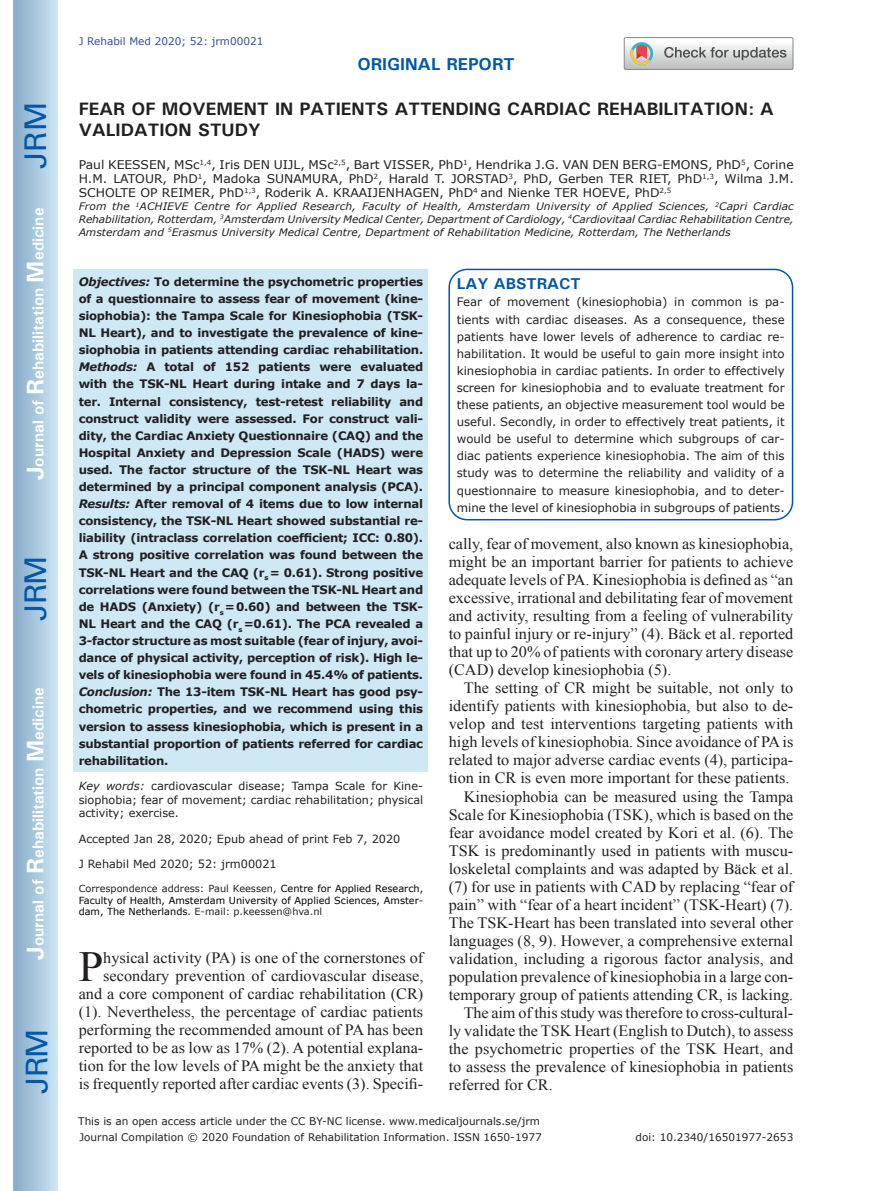
<style>
.page{position:relative;width:872px;height:1191px;background:#fff}
.page>*{position:absolute;margin:0;border:0;box-sizing:border-box;transform-origin:0 0}
.t1{font:42.9px "Times New Roman";color:#231f20}
.t2{font:30px "Univers";letter-spacing:-.03em;color:#0157a8}
.t3{font:700 18px/21.6px "Univers";color:#231f20}
.t4{font:700 17.25px "Univers";color:#0157a8}
.t5{font:15.75px/18px "Times New Roman";color:#231f20;text-align:right}
.t6{font:700 15.75px "Univers";color:#fff}
.t7{font:700 15.75px "Univers";color:#0157a8}
.t8{font:12px/14.4px "Verdana";color:#231f20;text-align:justify}
.t9{font:700 11.7px/17.1px "Verdana";letter-spacing:-.02em;color:#231f20;text-align:justify}
.t10{font:11.7px/17.1px "Verdana";color:#231f20;text-align:justify}
.t11{font:11.25px/13.5px "Verdana";color:#231f20;text-align:justify}
.t12{font:10.5px "Verdana";color:#231f20}
.t13{font:10.5px "Verdana";color:#324f95}
.t14{font:italic 10.35px/12.8px "Verdana";color:#231f20;text-align:justify}
.t15{font:9.75px/11.7px "Verdana";color:#000001;text-align:justify}
.s1{font-size:24px}
.s2{font-style:italic}
.s3{color:#231f20}
</style>
<div class="page">
<div style="left:14px;top:0;width:43px;height:1191px;background:linear-gradient(to right,#88acca,#cbe5f2)"></div>
<div style="left:624px;top:37px;width:169px;height:33px;border:1px solid #888688;border-radius:2px"></div>
<svg style="left:624px;top:38px;width:169px;height:32px"></svg>
<div style="left:74px;top:269px;width:354px;height:502px;background:#cee8f4"></div>
<div style="left:448px;top:269px;width:345px;height:251px;border:2px solid #0157a8;border-radius:18px"></div>
<h2 class="t2" style="left:18px;top:169px;width:68px;rotate:-90deg">JRM</h2>
<p class="t6" style="left:28px;top:480px;width:274px;rotate:-90deg"><span class="s1">J</span>ournal of <span class="s1">R</span>ehabilitation <span class="s1">M</span>edicine</p>
<h2 class="t2" style="left:18px;top:620px;width:67px;rotate:-90deg">JRM</h2>
<p class="t6" style="left:28px;top:959px;width:274px;rotate:-90deg"><span class="s1">J</span>ournal of <span class="s1">R</span>ehabilitation <span class="s1">M</span>edicine</p>
<h2 class="t2" style="left:19px;top:1093px;width:67px;rotate:-90deg">JRM</h2>
<p class="t13" style="left:79px;top:35px;width:186px">J Rehabil Med 2020; 52: jrm00021</p>
<p class="t4" style="left:357px;top:53px;width:159px">ORIGINAL REPORT</p>
<p class="t3" style="left:79px;top:97px;width:697px">FEAR OF MOVEMENT IN PATIENTS ATTENDING CARDIAC REHABILITATION: A<br>VALIDATION STUDY</p>
<p class="t8" style="left:79px;top:157px;width:716px">Paul KEESSEN, MSc<sup>1,4</sup>, Iris DEN UIJL, MSc<sup>2,5</sup>, Bart VISSER, PhD<sup>1</sup>, Hendrika J.G. VAN DEN BERG-EMONS, PhD<sup>5</sup>, Corine H.M. LATOUR, PhD<sup>1</sup>, Madoka SUNAMURA, PhD<sup>2</sup>, Harald T. JORSTAD<sup>3</sup>, PhD, Gerben TER RIET, PhD<sup>1,3</sup>, Wilma J.M.<br>SCHOLTE OP REIMER, PhD<sup>1,3</sup>, Roderik A. KRAAIJENHAGEN, PhD<sup>4</sup> and Nienke TER HOEVE, PhD<sup>2,5</sup></p>
<p class="t14" style="left:79px;top:200px;width:716px">From the <sup>1</sup>ACHIEVE Centre for Applied Research, Faculty of Health, Amsterdam University of Applied Sciences, <sup>2</sup>Capri Cardiac Rehabilitation, Rotterdam, <sup>3</sup>Amsterdam University Medical Center, Department of Cardiology, <sup>4</sup>Cardiovitaal Cardiac Rehabilitation Centre, Amsterdam and <sup>5</sup>Erasmus University Medical Centre, Department of Rehabilitation Medicine, Rotterdam, The Netherlands</p>
<p class="t9" style="left:79px;top:273px;width:346px"><span class="s2">Objectives:</span> To determine the psychometric properties of a questionnaire to assess fear of movement (kine&shy;siophobia): the Tampa Scale for Kinesiophobia (TSK-NL Heart), and to investigate the prevalence of kine&shy;siophobia in patients attending cardiac rehabilitation.<br><span class="s2">Methods:</span> A total of 152 patients were evaluated with the TSK-NL Heart during intake and 7 days la&shy;ter. Internal consistency, test-retest reliability and construct validity were assessed. For construct vali&shy;dity, the Cardiac Anxiety Questionnaire (CAQ) and the Hospital Anxiety and Depression Scale (HADS) were used. The factor structure of the TSK-NL Heart was determined by a principal component analysis (PCA).<br><span class="s2">Results:</span> After removal of 4 items due to low internal consistency, the TSK-NL Heart showed substantial re&shy;liability (intraclass correlation coefficient; ICC: 0.80).<br>A strong positive correlation was found between the TSK-NL Heart and the CAQ (r<sub>s</sub> = 0.61). Strong positive correlations were found between the TSK-NL Heart and de HADS (Anxiety) (r<sub>s</sub> =0.60) and between the TSK-NL Heart and the CAQ (r<sub>s</sub> =0.61). The PCA revealed a 3-factor structure as most suitable (fear of injury, avoi&shy;dance of physical activity, perception of risk). High le&shy;vels of kinesiophobia were found in 45.4% of patients.<br><span class="s2">Conclusion:</span> The 13-item TSK-NL Heart has good psy&shy;chometric properties, and we recommend using this version to assess kinesiophobia, which is present in a substantial proportion of patients referred for cardiac rehabilitation.</p>
<p class="t11" style="left:79px;top:779px;width:346px"><span class="s2">Key words:</span> cardiovascular disease; Tampa Scale for Kine&shy;siophobia; fear of movement; cardiac rehabilitation; physical activity; exercise.</p>
<p class="t11" style="left:79px;top:832px;width:323px">Accepted Jan 28, 2020; Epub ahead of print Feb 7, 2020</p>
<p class="t11" style="left:79px;top:857px;width:199px">J Rehabil Med 2020; 52: jrm00021</p>
<p class="t15" style="left:79px;top:882px;width:346px"><span class="s3">Correspondence address: Paul Keessen,</span> Centre for Applied Research, Faculty of Health, Amsterdam University of Applied Sciences, Amster&shy;dam, The Netherlands<span class="s3">. E-mail: p.keessen@hva.nl</span></p>
<h1 class="t1" style="left:79px;top:938px;width:26px">P</h1>
<p class="t5" style="left:79px;top:949px;width:346px">hysical activity (PA) is one of the cornerstones of secondary prevention of cardiovascular disease, and a core component of cardiac rehabilitation (CR) (1). Nevertheless, the percentage of cardiac patients performing the recommended amount of PA has been reported to be as low as 17% (2). A potential explana&shy;tion for the low levels of PA might be the anxiety that is frequently reported after cardiac events (3). Specifi-</p>
<p class="t7" style="left:457px;top:274px;width:125px">LAY ABSTRACT</p>
<p class="t10" style="left:457px;top:294px;width:329px">Fear of movement (kinesiophobia) in common is pa&shy;tients with cardiac diseases. As a consequence, these patients have lower levels of adherence to cardiac re&shy;habilitation. It would be useful to gain more insight into kinesiophobia in cardiac patients. In order to effectively screen for kinesiophobia and to evaluate treatment for these patients, an objective measurement tool would be useful. Secondly, in order to effectively treat patients, it would be useful to determine which subgroups of car&shy;diac patients experience kinesiophobia. The aim of this study was to determine the reliability and validity of a questionnaire to measure kinesiophobia, and to deter&shy;mine the level of kinesiophobia in subgroups of patients.</p>
<p class="t5" style="left:449px;top:535px;width:346px;text-align:justify">cally, fear of movement, also known as kinesiophobia, might be an important barrier for patients to achieve adequate levels of PA. Kinesiophobia is defined as “an excessive, irrational and debilitating fear of movement and activity, resulting from a feeling of vulnerability to painful injury or re-injury” (4). Bäck et al. reported that up to 20% of patients with coronary artery disease (CAD) develop kinesiophobia (5).</p>
<p class="t5" style="left:464px;top:679px;width:331px">The setting of CR might be suitable, not only to</p>
<p class="t5" style="left:449px;top:697px;width:346px">identify patients with kinesiophobia, but also to de-</p>
<p class="t5" style="left:449px;top:715px;width:346px">velop and test interventions targeting patients with</p>
<p class="t5" style="left:449px;top:733px;width:346px">high levels of kinesiophobia. Since avoidance of PA is</p>
<p class="t5" style="left:449px;top:751px;width:346px">related to major adverse cardiac events (4), participa-</p>
<p class="t5" style="left:449px;top:769px;width:342px">tion in CR is even more important for these patients.</p>
<p class="t5" style="left:464px;top:787px;width:331px">Kinesiophobia can be measured using the Tampa</p>
<p class="t5" style="left:449px;top:805px;width:346px">Scale for Kinesiophobia (TSK), which is based on the</p>
<p class="t5" style="left:449px;top:823px;width:346px">fear avoidance model created by Kori et al. (6). The</p>
<p class="t5" style="left:449px;top:841px;width:346px">TSK is predominantly used in patients with muscu-</p>
<p class="t5" style="left:449px;top:859px;width:346px">loskeletal complaints and was adapted by Bäck et al.</p>
<p class="t5" style="left:449px;top:877px;width:346px">(7) for use in patients with CAD by replacing “fear of</p>
<p class="t5" style="left:449px;top:895px;width:346px">pain” with “fear of a heart incident” (TSK-Heart) (7).</p>
<p class="t5" style="left:449px;top:913px;width:346px">The TSK-Heart has been translated into several other</p>
<p class="t5" style="left:449px;top:931px;width:346px">languages (8, 9). However, a comprehensive external</p>
<p class="t5" style="left:449px;top:949px;width:346px">validation, including a rigorous factor analysis, and</p>
<p class="t5" style="left:449px;top:967px;width:346px">population prevalence of kinesiophobia in a large con-</p>
<p class="t5" style="left:449px;top:985px;width:346px">temporary group of patients attending CR, is lacking.</p>
<p class="t5" style="left:464px;top:1003px;width:331px">The aim of this study was therefore to cross-cultural-</p>
<p class="t5" style="left:449px;top:1021px;width:346px">ly validate the TSK Heart (English to Dutch), to assess</p>
<p class="t5" style="left:449px;top:1039px;width:346px">the psychometric properties of the TSK Heart, and</p>
<p class="t5" style="left:449px;top:1057px;width:346px">to assess the prevalence of kinesiophobia in patients</p>
<p class="t5" style="left:449px;top:1075px;width:106px">referred for CR.</p>
<p class="t12" style="left:78px;top:1114px;width:463px">This is an open access article under the CC BY-NC license. www.medicaljournals.se/jrm</p>
<p class="t12" style="left:79px;top:1131px;width:464px">Journal Compilation © 2020 Foundation of Rehabilitation Information. ISSN 1650-1977</p>
<p class="t12" style="left:635px;top:1130px;width:159px">doi: 10.2340/16501977-2653</p>
</div>
